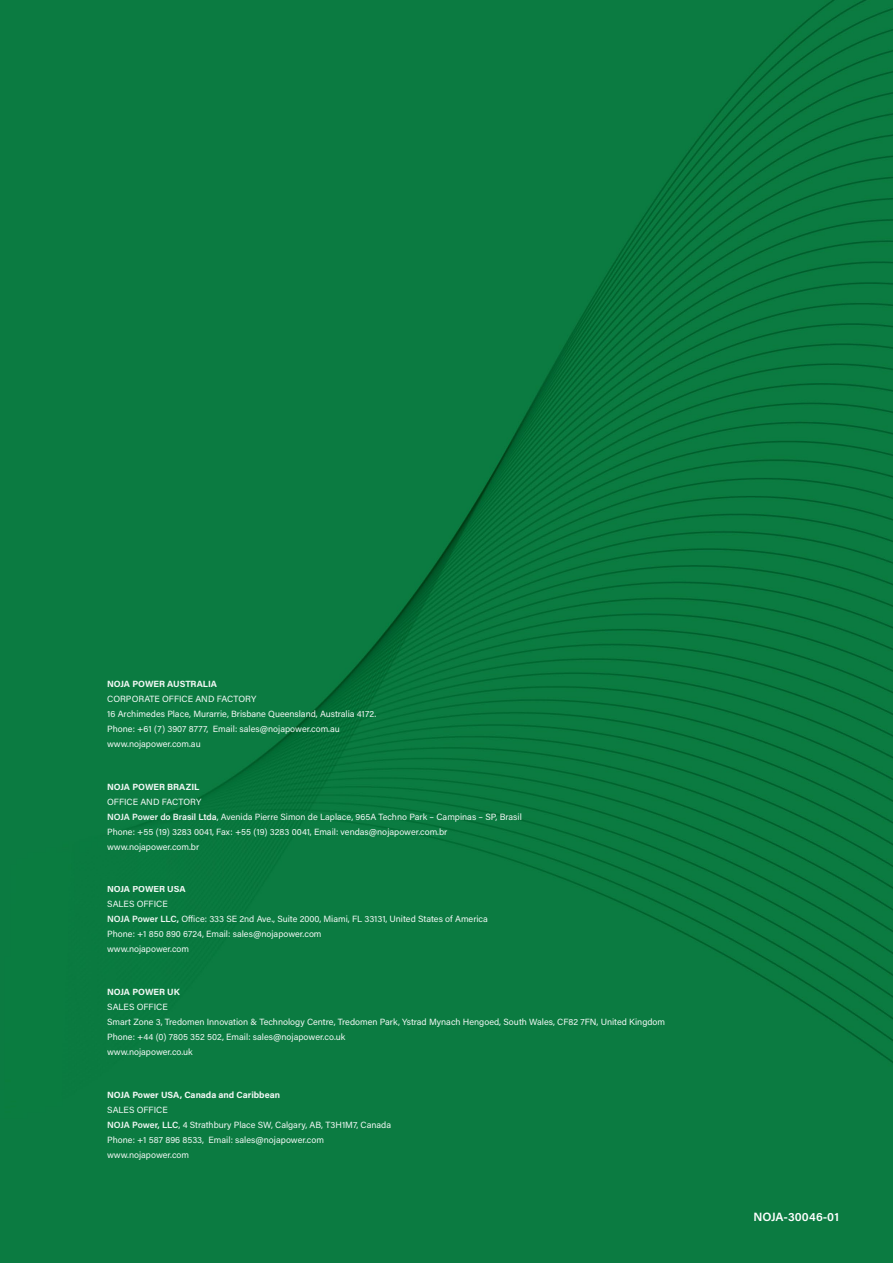
<style>
.page{position:relative;width:893px;height:1263px;background:#0b7b41}
.page>*{position:absolute;margin:0;border:0;box-sizing:border-box;transform-origin:0 0}
.body{font:600 12px "Acumin Pro";letter-spacing:.005em;color:#fff}
.t1{font:9px/15px "Acumin Pro";color:#fff}
.t2{font:700 9px "Acumin Pro";letter-spacing:-.005em;color:#fff}
.s1{font-weight:600}
</style>
<div class="page">
<p class="t2" style="left:107px;top:678px;width:111px">NOJA POWER AUSTRALIA</p>
<p class="t1" style="left:107px;top:691px;width:271px">CORPORATE OFFICE AND FACTORY<br>16 Archimedes Place, Murarrie, Brisbane Queensland, Australia 4172.<br>Phone: +61 (7) 3907 8777, Email: sales@nojapower.com.au www.nojapower.com.au</p>
<p class="t2" style="left:107px;top:780px;width:94px">NOJA POWER BRAZIL</p>
<p class="t1" style="left:107px;top:794px;width:416px">OFFICE AND FACTORY<br><span class="s1">NOJA Power do Brasil Ltda</span>, Avenida Pierre Simon de Laplace, 965A Techno Park – Campinas – SP, Brasil Phone: +55 (19) 3283 0041, Fax: +55 (19) 3283 0041, Email: vendas@nojapower.com.br www.nojapower.com.br</p>
<p class="t2" style="left:107px;top:883px;width:80px">NOJA POWER USA</p>
<p class="t1" style="left:107px;top:896px;width:382px">SALES OFFICE<br><span class="s1">NOJA Power LLC,</span> Office: 333 SE 2nd Ave., Suite 2000, Miami, FL 33131, United States of America Phone: +1 850 890 6724, Email: sales@nojapower.com<br>www.nojapower.com</p>
<p class="t2" style="left:107px;top:985px;width:74px">NOJA POWER UK</p>
<p class="t1" style="left:107px;top:999px;width:559px">SALES OFFICE<br>Smart Zone 3, Tredomen Innovation &amp; Technology Centre, Tredomen Park, Ystrad Mynach Hengoed, South Wales, CF82 7FN, United Kingdom Phone: +44 (0) 7805 352 502, Email: sales@nojapower.co.uk<br>www.nojapower.co.uk</p>
<p class="t2" style="left:107px;top:1088px;width:174px">NOJA Power USA, Canada and Caribbean</p>
<p class="t1" style="left:107px;top:1102px;width:285px">SALES OFFICE<br><span class="s1">NOJA Power, LLC</span>, 4 Strathbury Place SW, Calgary, AB, T3H1M7, Canada Phone: +1 587 896 8533, Email: sales@nojapower.com www.nojapower.com</p>
<p class="body" style="left:753px;top:1208px;width:87px">NOJA-30046-01</p>
</div>
